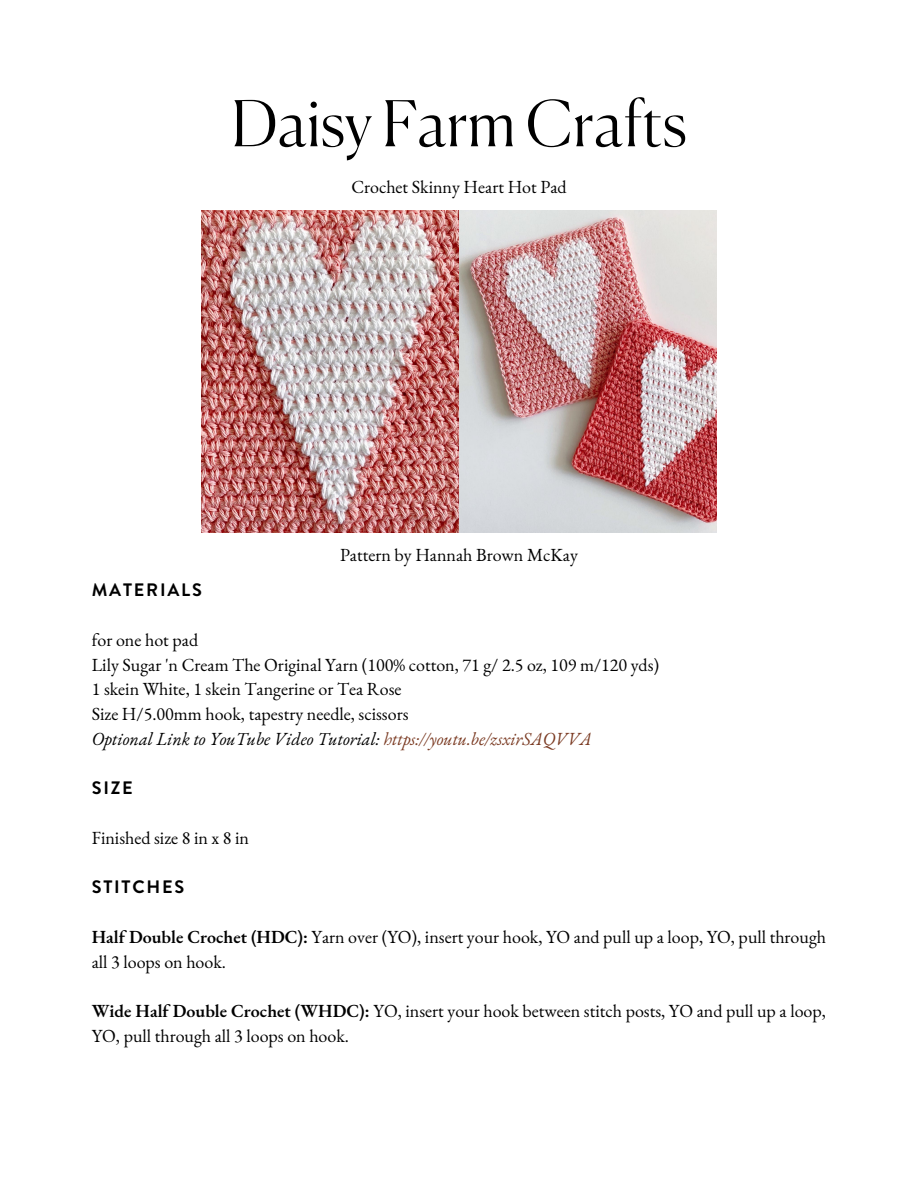
<style>
.page{position:relative;width:918px;height:1188px;background:#fff}
.page>*{position:absolute;margin:0;border:0;box-sizing:border-box;transform-origin:0 0}
.t1{font:300 63px "Canela";color:#000}
.t2{font:18px/24.8px "EB Garamond";color:#000}
.t3{font:italic 18px "EB Garamond";color:#000}
.t4{font:700 18px "Brandon Grotesque";letter-spacing:.1em;color:#000}
.s1{color:#7b3b23}
.s2{font-weight:600}
</style>
<div class="page">
<img style="left:201px;top:210px;width:515px;height:323px">
<p class="t1" style="left:231px;top:97px;width:457px">Daisy Farm Crafts</p>
<p class="t2" style="left:351px;top:174px;width:217px">Crochet Skinny Heart Hot Pad</p>
<p class="t2" style="left:340px;top:542px;width:239px">Pattern by Hannah Brown McKay</p>
<p class="t4" style="left:92px;top:577px;width:112px">MATERIALS</p>
<p class="t2" style="left:92px;top:627px;width:108px">for one hot pad</p>
<p class="t2" style="left:92px;top:652px;width:569px">Lily Sugar 'n Cream The Original Yarn (100% cotton, 71 g/ 2.5 oz, 109 m/120 yds)</p>
<p class="t2" style="left:92px;top:676px;width:311px">1 skein White, 1 skein Tangerine or Tea Rose</p>
<p class="t2" style="left:92px;top:701px;width:318px">Size H/5.00mm hook, tapestry needle, scissors</p>
<p class="t3" style="left:92px;top:727px;width:501px">Optional Link to YouTube Video Tutorial: <span class="s1">https://youtu.be/zsxirSAQVVA</span></p>
<p class="t4" style="left:92px;top:775px;width:43px">SIZE</p>
<p class="t2" style="left:92px;top:825px;width:159px">Finished size 8 in x 8 in</p>
<p class="t4" style="left:92px;top:874px;width:94px">STITCHES</p>
<p class="t2" style="left:92px;top:924px;width:736px"><span class="s2">Half Double Crochet (HDC):</span> Yarn over (YO), insert your hook, YO and pull up a loop, YO, pull through all 3 loops on hook.</p>
<p class="t2" style="left:92px;top:998px;width:736px"><span class="s2">Wide Half Double Crochet (WHDC):</span> YO, insert your hook between stitch posts, YO and pull up a loop,<br>YO, pull through all 3 loops on hook.</p>
</div>
